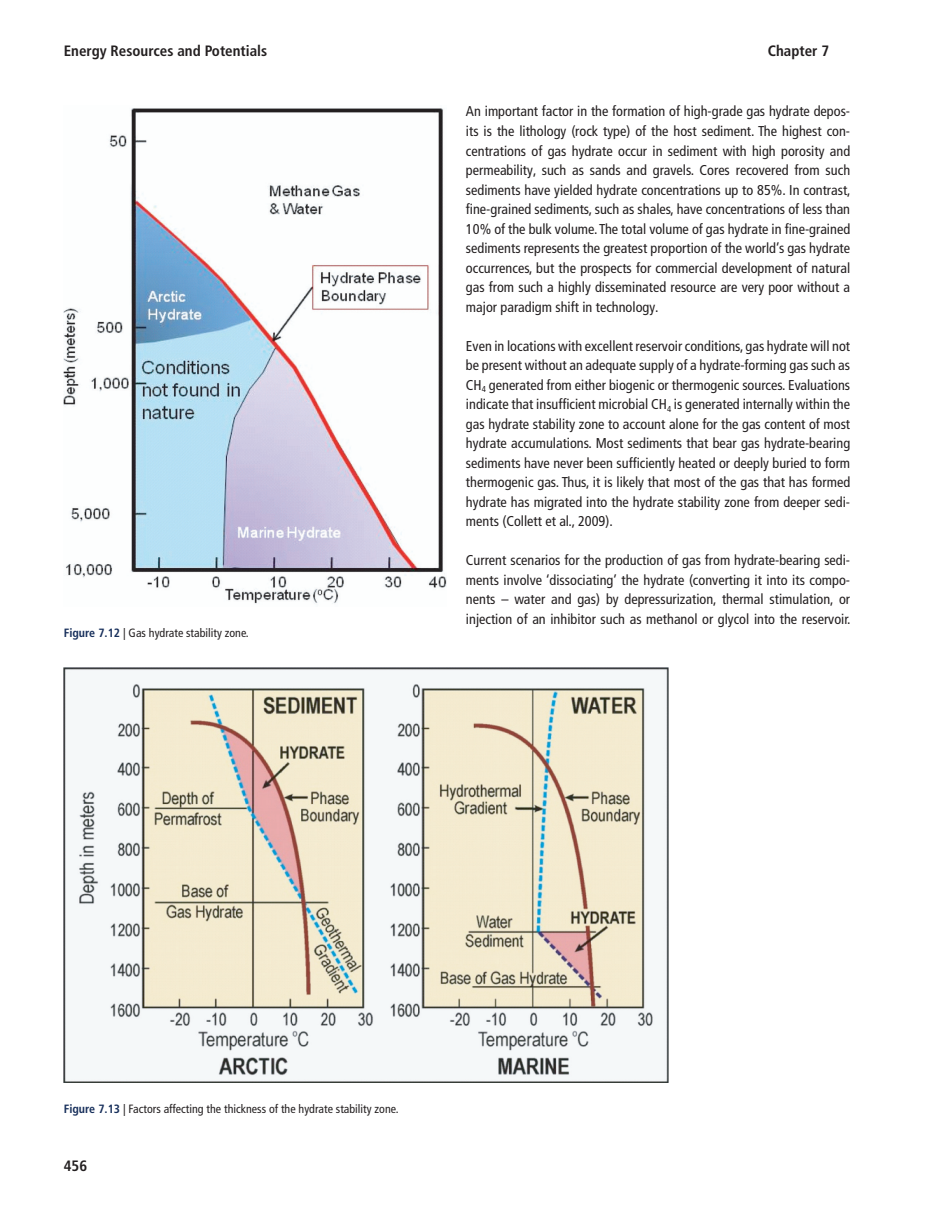
<style>
.page{position:relative;width:944px;height:1214px;background:#fff}
.page>*{position:absolute;margin:0;border:0;box-sizing:border-box;transform-origin:0 0}
.t1{font:700 condensed 15px "Frutiger LT Pro";color:#231f20}
.t2{font:condensed 14.25px/19.5px "Frutiger LT Pro";color:#231f20;text-align:justify}
.t3{font:condensed 12px "Frutiger LT Pro";color:#231f20}
.s1{font-family:"Frutiger LT Std";font-weight:700;color:#172f5b}
</style>
<div class="page">
<img style="left:64px;top:108px;width:382px;height:496px">
<img style="left:64px;top:667px;width:604px;height:415px">
<p class="t1" style="left:64px;top:45px;width:205px">Energy Resources and Potentials</p>
<p class="t1" style="left:767px;top:45px;width:63px">Chapter 7</p>
<p class="t3" style="left:64px;top:628px;width:186px"><span class="s1">Figure 7.12</span> | Gas hydrate stability zone.</p>
<p class="t2" style="left:466px;top:103px;width:386px">An important factor in the formation of high-grade gas hydrate depos&shy;its is the lithology (rock type) of the host sediment. The highest con&shy;centrations of gas hydrate occur in sediment with high porosity and permeability, such as sands and gravels. Cores recovered from such sediments have yielded hydrate concentrations up to 85%. In contrast, fine-grained sediments, such as shales, have concentrations of less than 10% of the bulk volume. The total volume of gas hydrate in fine-grained sediments represents the greatest proportion of the world’s gas hydrate occurrences, but the prospects for commercial development of natural gas from such a highly disseminated resource are very poor without a major paradigm shift in technology.</p>
<p class="t2" style="left:466px;top:337px;width:386px">Even in locations with excellent reservoir conditions, gas hydrate will not be present without an adequate supply of a hydrate-forming gas such as CH <sub>4</sub> generated from either biogenic or thermogenic sources. Evaluations indicate that insufficient microbial CH <sub>4</sub> is generated internally within the gas hydrate stability zone to account alone for the gas content of most hydrate accumulations. Most sediments that bear gas hydrate-bearing sediments have never been sufficiently heated or deeply buried to form thermogenic gas. Thus, it is likely that most of the gas that has formed hydrate has migrated into the hydrate stability zone from deeper sedi&shy;ments (Collett et al., 2009 ).</p>
<p class="t2" style="left:466px;top:551px;width:386px">Current scenarios for the production of gas from hydrate-bearing sedi&shy;ments involve ‘dissociating’ the hydrate (converting it into its compo&shy;nents – water and gas) by depressurization, thermal stimulation, or injection of an inhibitor such as methanol or glycol into the reservoir.</p>
<p class="t3" style="left:64px;top:1103px;width:336px"><span class="s1">Figure 7.13</span> | Factors affecting the thickness of the hydrate stability zone.</p>
<p class="t1" style="left:64px;top:1160px;width:25px">456</p>
</div>
